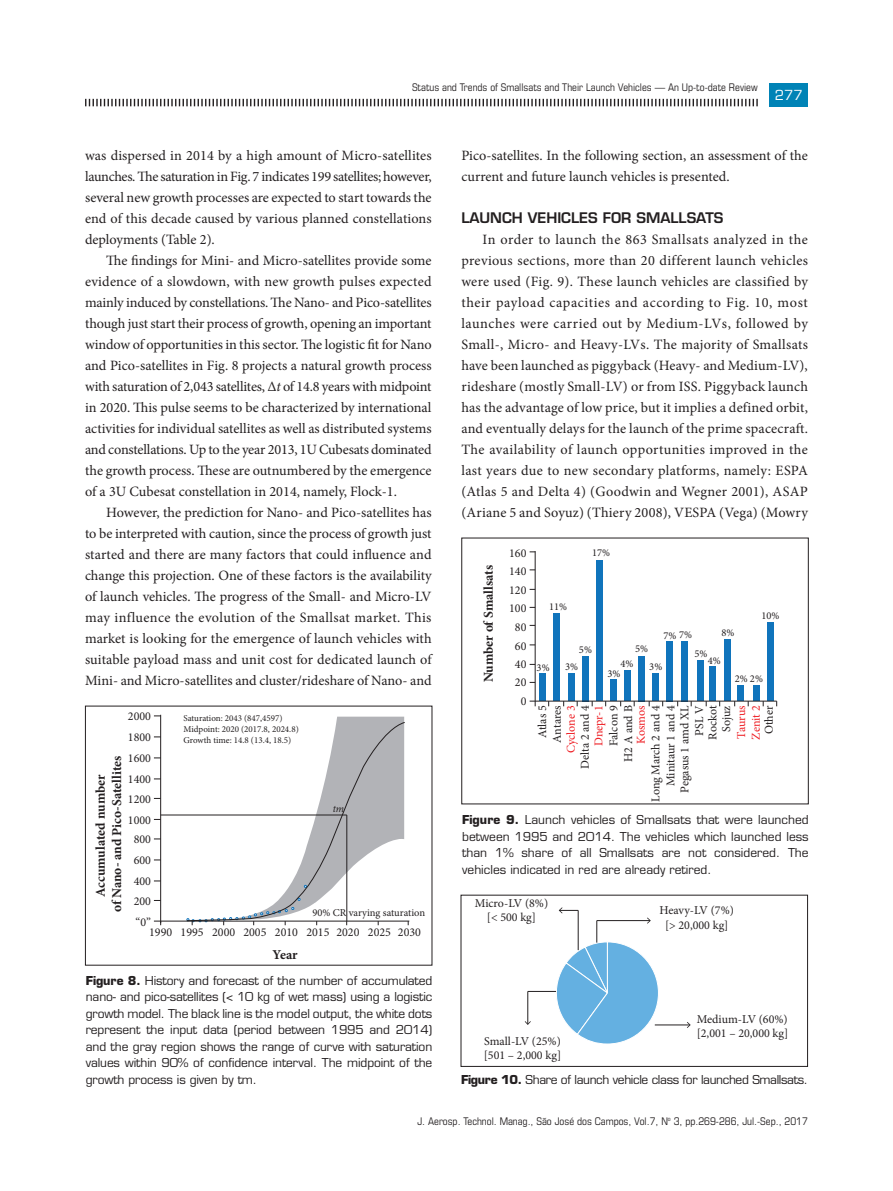
<style>
.page{position:relative;width:893px;height:1191px;background:#fff}
.page>*{position:absolute;margin:0;border:0;box-sizing:border-box;transform-origin:0 0}
.t1{font:14.25px/21px "Minion Pro";color:#231f20;text-align:justify}
.t2{font:600 14.25px "Eurostile LT Std";color:#231f20}
.t3{font:700 13.5px/16.2px "Minion Pro";color:#231f20;text-align:center}
.t4{font:13.5px "Eurostile LT Std";color:#fff}
.t5{font:12px/16.5px "Eurostile LT Std";letter-spacing:-.01em;color:#231f20;text-align:justify}
.t6{font:12px/14.1px "Minion Pro";color:#231f20;text-align:center}
.t7{font:12px "Eurostile LT Std";letter-spacing:-.03em;color:#231f20}
.t8{font:12px/14.5px "Minion Pro";letter-spacing:-.005em;color:#ee1d23}
.t9{font:condensed 10.5px "Eurostile LT Std";color:#231f20}
.t10{font:10.5px "Minion Pro";color:#231f20}
.t11{font:italic 10.5px "Minion Pro";color:#231f20}
.t12{font:9px/10.8px "Minion Pro";color:#231f20}
.s1{font-style:italic}
.s2{font-weight:700}
</style>
<div class="page">
<svg style="left:85px;top:99px;width:673px;height:7px"></svg>
<div style="left:770px;top:83px;width:38px;height:23px;background:#0083b6"></div>
<svg style="left:336px;top:716px;width:68px;height:5px"></svg>
<svg style="left:186px;top:721px;width:219px;height:199px"></svg>
<hr style="left:161px;top:920px;width:248px;height:1px;background:#231f20">
<svg style="left:187px;top:907px;width:107px;height:18px"></svg>
<hr style="left:160px;top:715px;width:1px;height:208px;background:#231f20">
<svg style="left:154px;top:920px;width:7px;height:5px"></svg>
<hr style="left:161px;top:814px;width:186px;height:1px;background:#231f20">
<hr style="left:346px;top:815px;width:1px;height:106px;background:#231f20">
<div style="left:539px;top:673px;width:7px;height:28px;background:#1074bc"></div>
<div style="left:553px;top:613px;width:7px;height:88px;background:#1074bc"></div>
<div style="left:568px;top:673px;width:6px;height:28px;background:#1074bc"></div>
<div style="left:582px;top:656px;width:6px;height:45px;background:#1074bc"></div>
<div style="left:596px;top:560px;width:6px;height:141px;background:#1074bc"></div>
<div style="left:610px;top:679px;width:7px;height:22px;background:#1074bc"></div>
<div style="left:624px;top:671px;width:6px;height:30px;background:#1074bc"></div>
<div style="left:638px;top:656px;width:7px;height:45px;background:#1074bc"></div>
<div style="left:652px;top:673px;width:7px;height:28px;background:#1074bc"></div>
<div style="left:666px;top:641px;width:7px;height:60px;background:#1074bc"></div>
<div style="left:681px;top:641px;width:7px;height:60px;background:#1074bc"></div>
<div style="left:697px;top:660px;width:7px;height:41px;background:#1074bc"></div>
<div style="left:724px;top:639px;width:7px;height:62px;background:#1074bc"></div>
<div style="left:709px;top:666px;width:7px;height:35px;background:#1074bc"></div>
<div style="left:737px;top:685px;width:7px;height:16px;background:#1074bc"></div>
<div style="left:753px;top:685px;width:6px;height:16px;background:#1074bc"></div>
<div style="left:767px;top:622px;width:6px;height:79px;background:#1074bc"></div>
<hr style="left:535px;top:551px;width:1px;height:155px;background:#231f20">
<hr style="left:530px;top:700px;width:247px;height:1px;background:#231f20">
<div style="left:461px;top:537px;width:348px;height:267px;border:1px solid #231f20"></div>
<hr style="left:655px;top:1024px;width:35px;height:1px;background:#231f20">
<svg style="left:687px;top:1022px;width:4px;height:6px"></svg>
<svg style="left:525px;top:907px;width:134px;height:137px"></svg>
<p class="t9" style="left:412px;top:81px;width:347px">Status and Trends of Smallsats and Their Launch Vehicles — An Up-to-date Review</p>
<p class="t4" style="left:775px;top:86px;width:29px">277</p>
<p class="t1" style="left:85px;top:144px;width:348px">was dispersed in 2014 by a high amount of Micro-satellites launches. The saturation in Fig. 7 indicates 199 satellites; however, several new growth processes are expected to start towards the end of this decade caused by various planned constellations deployments (Table 2).</p>
<p class="t1" style="left:85px;top:249px;width:348px;text-indent:21px">The findings for Mini- and Micro-satellites provide some evidence of a slowdown, with new growth pulses expected mainly induced by constellations. The Nano- and Pico-satellites though just start their process of growth, opening an important window of opportunities in this sector. The logistic fit for Nano and Pico-satellites in Fig. 8 projects a natural growth process with saturation of 2,043 satellites, ∆<span class="s1">t</span> of 14.8 years with midpoint in 2020. This pulse seems to be characterized by international activities for individual satellites as well as distributed systems and constellations. Up to the year 2013, 1U Cubesats dominated the growth process. These are outnumbered by the emergence of a 3U Cubesat constellation in 2014, namely, Flock-1.</p>
<p class="t1" style="left:85px;top:502px;width:348px;text-indent:21px">However, the prediction for Nano- and Pico-satellites has to be interpreted with caution, since the process of growth just started and there are many factors that could influence and change this projection. One of these factors is the availability of launch vehicles. The progress of the Small- and Micro-LV may influence the evolution of the Smallsat market. This market is looking for the emergence of launch vehicles with suitable payload mass and unit cost for dedicated launch of Mini- and Micro-satellites and cluster/rideshare of Nano- and</p>
<p class="t6" style="left:128px;top:709px;width:25px">2000</p>
<p class="t6" style="left:128px;top:730px;width:25px">1800</p>
<p class="t6" style="left:128px;top:751px;width:25px">1600</p>
<p class="t3" style="left:92px;top:912px;width:158px;rotate:-90deg">Accumulated number<br>of Nano- and Pico-Satellites</p>
<p class="t6" style="left:128px;top:772px;width:25px">1400</p>
<p class="t6" style="left:128px;top:791px;width:25px">1200</p>
<p class="t6" style="left:128px;top:812px;width:25px">1000</p>
<p class="t6" style="left:134px;top:832px;width:19px">800</p>
<p class="t6" style="left:134px;top:853px;width:19px">600</p>
<p class="t6" style="left:134px;top:874px;width:19px">400</p>
<p class="t6" style="left:134px;top:890px;width:19px;line-height:21.5px;text-align:left">200 “0”</p>
<p class="t6" style="left:149px;top:925px;width:25px">1990</p>
<p class="t12" style="left:184px;top:713px;width:117px">Saturation: 2043 (847,4597)<br>Midpoint: 2020 (2017.8, 2024.8)<br>Growth time: 14.8 (13.4, 18.5)</p>
<p class="t11" style="left:333px;top:801px;width:13px">tm</p>
<p class="t6" style="left:181px;top:925px;width:119px">1995 2000 2005 2010</p>
<p class="t3" style="left:273px;top:947px;width:27px">Year</p>
<p class="t10" style="left:312px;top:905px;width:114px">90% CR varying saturation</p>
<p class="t6" style="left:306px;top:925px;width:116px">2015 2020 2025 2030</p>
<p class="t5" style="left:86px;top:972px;width:348px"><span class="s2">figure 8.</span> History and forecast of the number of accumulated nano- and pico-satellites (&lt; 10 kg of wet mass) using a logistic growth model. The black line is the model output, the white dots represent the input data (period between 1995 and 2014) and the gray region shows the range of curve with saturation values within 90% of confidence interval. The midpoint of the growth process is given by tm.</p>
<p class="t1" style="left:461px;top:145px;width:348px">Pico-satellites. In the following section, an assessment of the current and future launch vehicles is presented.</p>
<p class="t2" style="left:461px;top:208px;width:264px">LAUNCH VEHICLES FOR SMALLSATS</p>
<p class="t1" style="left:461px;top:229px;width:348px;text-indent:21px">In order to launch the 863 Smallsats analyzed in the previous sections, more than 20 different launch vehicles were used (Fig. 9). These launch vehicles are classified by their payload capacities and according to Fig. 10, most launches were carried out by Medium-LVs, followed by Small-, Micro- and Heavy-LVs. The majority of Smallsats have been launched as piggyback (Heavy- and Medium-LV), rideshare (mostly Small-LV) or from ISS. Piggyback launch has the advantage of low price, but it implies a defined orbit, and eventually delays for the launch of the prime spacecraft.<br>The availability of launch opportunities improved in the last years due to new secondary platforms, namely: ESPA (Atlas 5 and Delta 4) (Goodwin and Wegner 2001), ASAP (Ariane 5 and Soyuz) (Thiery 2008), VESPA (Vega) (Mowry</p>
<p class="t3" style="left:480px;top:682px;width:119px;rotate:-90deg">Number of Smallsats</p>
<p class="t6" style="left:509px;top:544px;width:19px;line-height:18.3px;text-align:justify">160<br>140<br>120<br>100</p>
<p class="t6" style="left:515px;top:618px;width:13px;line-height:18.5px">80<br>60<br>40<br>20<br>0</p>
<p class="t10" style="left:549px;top:600px;width:20px">11%</p>
<p class="t10" style="left:592px;top:545px;width:20px">17%</p>
<p class="t10" style="left:664px;top:628px;width:30px">7% 7%</p>
<p class="t10" style="left:721px;top:626px;width:14px">8%</p>
<p class="t10" style="left:761px;top:609px;width:20px">10%</p>
<p class="t10" style="left:537px;top:661px;width:14px">3%</p>
<p class="t10" style="left:579px;top:642px;width:14px">5%</p>
<p class="t10" style="left:565px;top:659px;width:14px">3%</p>
<p class="t10" style="left:635px;top:642px;width:14px">5%</p>
<p class="t10" style="left:620px;top:656px;width:14px">4%</p>
<p class="t10" style="left:607px;top:667px;width:14px">3%</p>
<p class="t10" style="left:649px;top:660px;width:14px">3%</p>
<p class="t10" style="left:694px;top:646px;width:14px">5%</p>
<p class="t10" style="left:708px;top:653px;width:14px">4%</p>
<p class="t10" style="left:735px;top:672px;width:30px">2% 2%</p>
<p class="t6" style="left:535px;top:743px;width:39px;line-height:14.5px;rotate:-90deg">Atlas 5<br>Antares</p>
<p class="t6" style="left:578px;top:769px;width:65px;rotate:-90deg">Delta 2 and 4</p>
<p class="t6" style="left:606px;top:762px;width:58px;line-height:14.9px;text-align:right;rotate:-90deg">Falcon 9<br>H2 A and B</p>
<p class="t6" style="left:649px;top:802px;width:98px;text-align:right;rotate:-90deg">Long March 2 and 4<br>Minitaur 1 and 4<br>Pegasus 1 amd XL<br>PSL V<br>Rockot<br>Sojuz</p>
<p class="t6" style="left:762px;top:734px;width:30px;rotate:-90deg">Other</p>
<p class="t8" style="left:564px;top:753px;width:49px;rotate:-90deg">Cyclone 3</p>
<p class="t8" style="left:592px;top:746px;width:42px;rotate:-90deg">Dnepr-1</p>
<p class="t8" style="left:634px;top:744px;width:40px;rotate:-90deg">Kosmos</p>
<p class="t8" style="left:734px;top:740px;width:36px;rotate:-90deg">Taurus<br>Zenit 2</p>
<p class="t5" style="left:462px;top:811px;width:348px"><span class="s2">figure 9.</span> Launch vehicles of Smallsats that were launched between 1995 and 2014. The vehicles which launched less than 1% share of all Smallsats are not considered. The vehicles indicated in red are already retired.</p>
<p class="t6" style="left:475px;top:896px;width:75px">Micro-LV (8%) [&lt; 500 kg]</p>
<p class="t6" style="left:484px;top:1034px;width:79px;text-align:left">Small-LV (25%) [501 – 2,000 kg]</p>
<p class="t6" style="left:659px;top:903px;width:76px">Heavy-LV (7%) [&gt; 20,000 kg]</p>
<p class="t6" style="left:697px;top:1011px;width:93px;text-align:left">Medium-LV (60%) [2,001 – 20,000 kg]</p>
<p class="t7" style="left:461px;top:1072px;width:348px"><span class="s2">figure 10.</span> Share of launch vehicle class for launched Smallsats.</p>
<p class="t9" style="left:417px;top:1114px;width:392px">J. Aerosp. Technol. Manag., São José dos Campos, Vol.7, N<sup>o</sup> 3, pp.269-286, Jul.-Sep., 2017</p>
</div>
